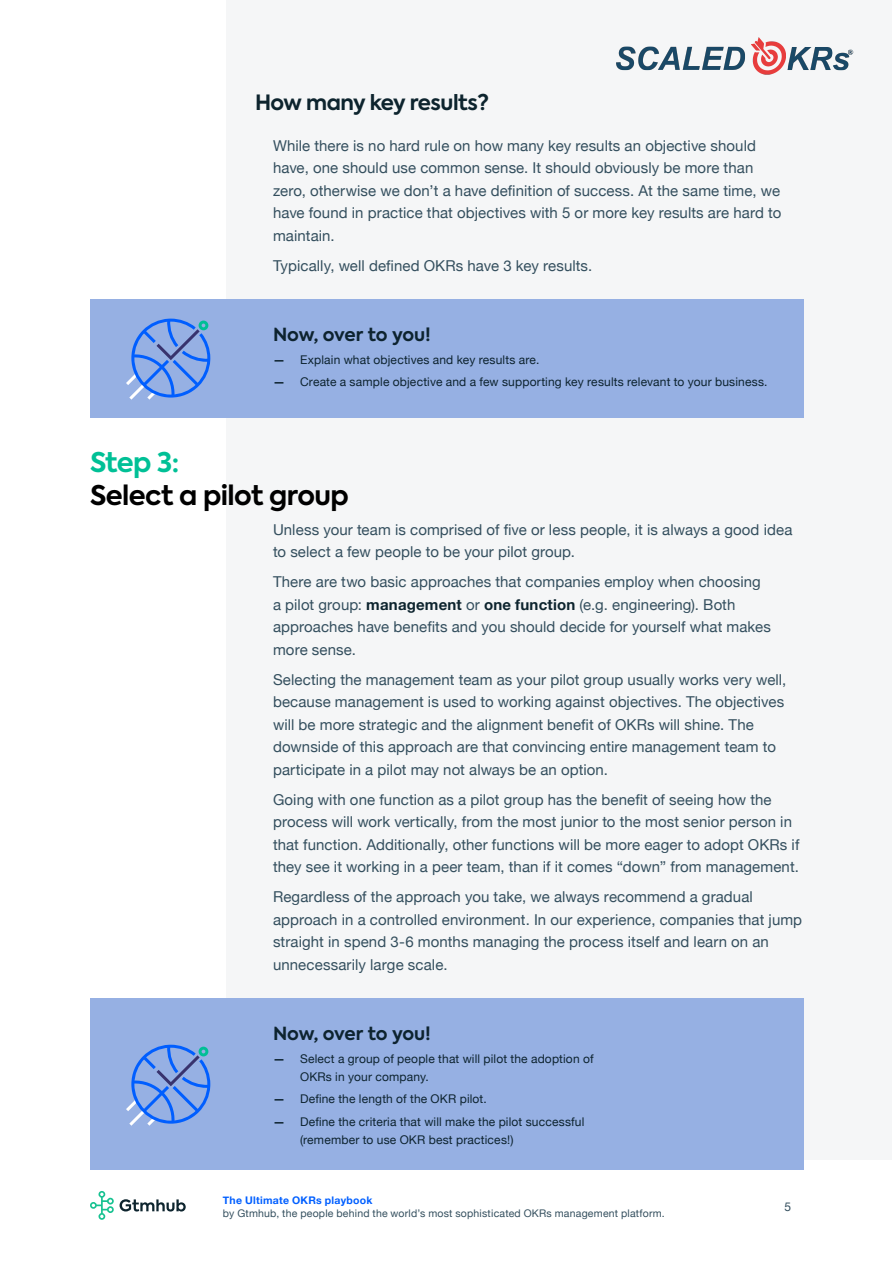
<style>
.page{position:relative;width:893px;height:1263px;background:#fff}
.page>*{position:absolute;margin:0;border:0;box-sizing:border-box;transform-origin:0 0}
.t1{font:700 27px "Axiforma";letter-spacing:-.02em;color:#000}
.t2{font:700 27px "Axiforma";color:#00c096}
.t3{font:700 21px "Axiforma";letter-spacing:-.025em;color:#0d242e}
.t4{font:700 18px "Axiforma";letter-spacing:-.015em;color:#0d232f}
.t5{font:15px/22.5px "Helvetica Neue";letter-spacing:.005em;color:#344f5e}
.t6{font:12px/18px "Helvetica Neue";letter-spacing:.015em;color:#0d232f}
.t7{font:12px "Helvetica Neue";color:#344f5e}
.t8{font:10.5px "Helvetica Neue";letter-spacing:.02em;color:#344f5e}
.t9{font:700 10.5px "Helvetica Neue";letter-spacing:.025em;color:#005fff}
.s1{font-weight:700}
.s2{font-weight:700;color:#0d242e}
</style>
<div class="page">
<svg style="left:90px;top:1191px;width:24px;height:29px"></svg>
<svg style="left:120px;top:1199px;width:66px;height:12px"></svg>
<div style="left:226px;top:0;width:665px;height:1160px;background:#f5f6f7"></div>
<div style="left:90px;top:299px;width:713px;height:52px;background:#96b0e3"></div>
<div style="left:90px;top:346px;width:713px;height:26px;background:#96b0e3"></div>
<div style="left:90px;top:369px;width:713px;height:49px;background:#96b0e3"></div>
<div style="left:90px;top:998px;width:713px;height:52px;background:#96b0e3"></div>
<div style="left:90px;top:1045px;width:713px;height:44px;background:#96b0e3"></div>
<div style="left:90px;top:1086px;width:713px;height:26px;background:#96b0e3"></div>
<div style="left:90px;top:1108px;width:713px;height:62px;background:#96b0e3"></div>
<svg style="left:126px;top:1045px;width:84px;height:81px"></svg>
<svg style="left:126px;top:319px;width:84px;height:81px"></svg>
<img style="left:616px;top:37px;width:237px;height:38px">
<h2 class="t3" style="left:255px;top:88px;width:236px">How many key results?</h2>
<p class="t5" style="left:273px;top:135px;width:510px">While there is no hard rule on how many key results an objective should have, one should use common sense. It should obviously be more than zero, otherwise we don’t a have definition of success. At the same time, we have found in practice that objectives with 5 or more key results are hard to maintain.</p>
<p class="t5" style="left:273px;top:255px;width:321px">Typically, well defined OKRs have 3 key results.</p>
<p class="t4" style="left:273px;top:322px;width:159px">Now, over to you!</p>
<p class="t6" style="left:273px;top:351px;width:268px"><span class="s1">—</span> Explain what objectives and key results are.</p>
<p class="t6" style="left:273px;top:374px;width:496px"><span class="s1">—</span> Create a sample objective and a few supporting key results relevant to your business.</p>
<h1 class="t2" style="left:90px;top:443px;width:91px">Step 3:</h1>
<h1 class="t1" style="left:90px;top:476px;width:260px">Select a pilot group</h1>
<p class="t5" style="left:273px;top:519px;width:521px">Unless your team is comprised of five or less people, it is always a good idea to select a few people to be your pilot group.</p>
<p class="t5" style="left:273px;top:571px;width:499px">There are two basic approaches that companies employ when choosing a pilot group: <span class="s2">management</span> or <span class="s2">one function</span> (e.g. engineering). Both approaches have benefits and you should decide for yourself what makes more sense.</p>
<p class="t5" style="left:273px;top:669px;width:515px">Selecting the management team as your pilot group usually works very well, because management is used to working against objectives. The objectives will be more strategic and the alignment benefit of OKRs will shine. The downside of this approach are that convincing entire management team to participate in a pilot may not always be an option.</p>
<p class="t5" style="left:273px;top:789px;width:528px">Going with one function as a pilot group has the benefit of seeing how the process will work vertically, from the most junior to the most senior person in that function. Additionally, other functions will be more eager to adopt OKRs if they see it working in a peer team, than if it comes “down” from management.</p>
<p class="t5" style="left:273px;top:886px;width:531px">Regardless of the approach you take, we always recommend a gradual approach in a controlled environment. In our experience, companies that jump straight in spend 3-6 months managing the process itself and learn on an unnecessarily large scale.</p>
<p class="t4" style="left:273px;top:1021px;width:159px">Now, over to you!</p>
<p class="t6" style="left:300px;top:1050px;width:295px;text-indent:-27px"><span class="s1">—</span> Select a group of people that will pilot the adoption of<br>OKRs in your company.</p>
<p class="t6" style="left:273px;top:1091px;width:215px"><span class="s1">—</span> Define the length of the OKR pilot.</p>
<p class="t6" style="left:300px;top:1113px;width:286px;text-indent:-27px"><span class="s1">—</span> Define the criteria that will make the pilot successful (remember to use OKR best practices!)</p>
<p class="t9" style="left:223px;top:1192px;width:151px">The Ultimate OKRs playbook</p>
<p class="t8" style="left:223px;top:1205px;width:443px">by Gtmhub, the people behind the world’s most sophisticated OKRs management platform.</p>
<p class="t7" style="left:784px;top:1198px;width:8px">5</p>
</div>
